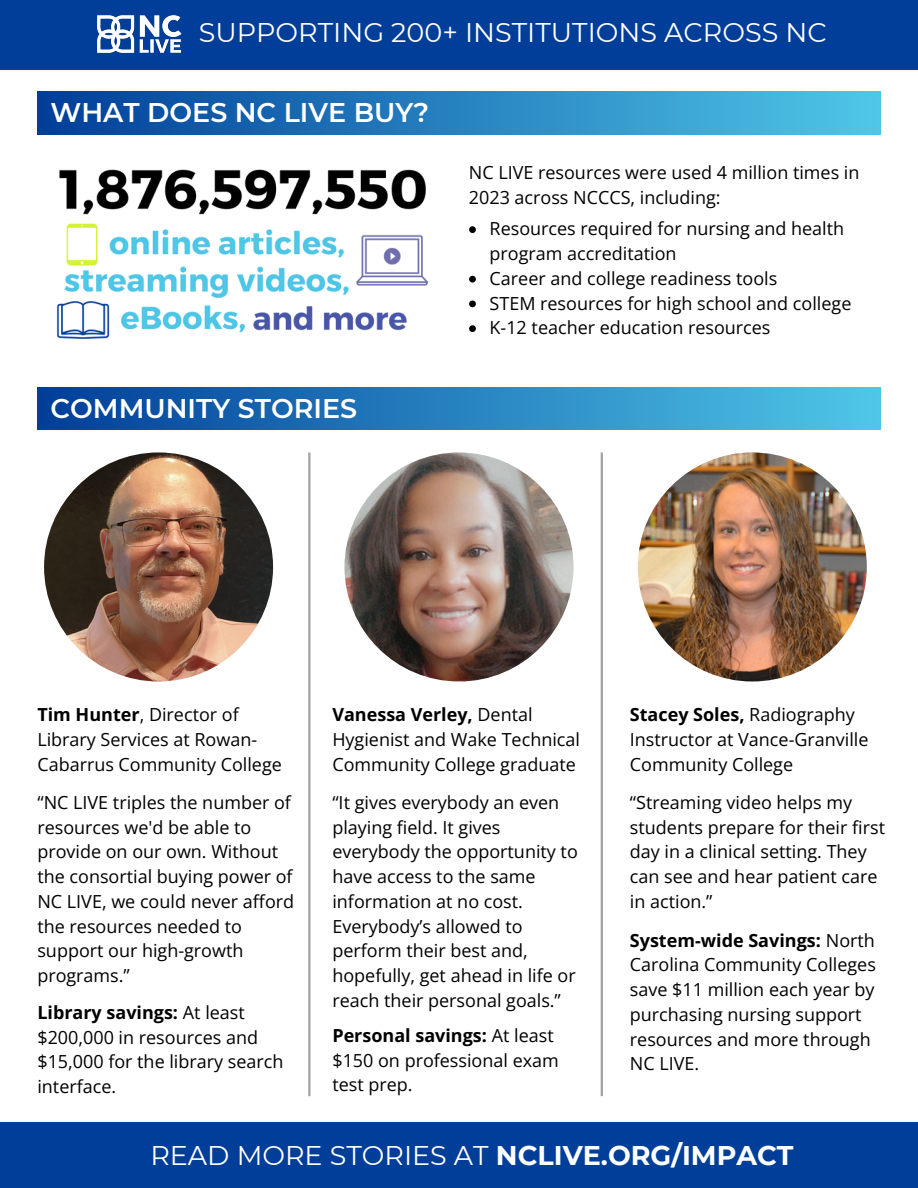
<style>
.page{position:relative;width:918px;height:1188px;background:#fff}
.page>*{position:absolute;margin:0;border:0;box-sizing:border-box;transform-origin:0 0}
.t1{font:27px "Montserrat";color:#fff}
.t2{font:600 27px "Montserrat";color:#fff}
.t3{font:18px/24.8px "Open Sans";color:#000}
.s1{font-weight:700}
</style>
<div class="page">
<div style="left:0;top:0;width:918px;height:69px;background:#003e99"></div>
<div style="left:0;top:1122px;width:918px;height:66px;background:#003e99"></div>
<img style="left:97px;top:15px;width:85px;height:38px">
<img style="left:56px;top:169px;width:373px;height:170px">
<div style="left:37px;top:92px;width:844px;height:42px;background:linear-gradient(to right,#003e99,#4fc7e7)"></div>
<div style="left:37px;top:388px;width:844px;height:42px;background:linear-gradient(to right,#003e99,#4fc7e7)"></div>
<img style="left:44px;top:452px;width:229px;height:230px;border-radius:50%">
<hr style="left:308px;top:452px;width:3px;height:644px;background:#a2a2a2">
<hr style="left:601px;top:452px;width:2px;height:644px;background:#a2a2a2">
<img style="left:344px;top:452px;width:230px;height:230px;border-radius:50%">
<img style="left:638px;top:452px;width:229px;height:230px;border-radius:50%">
<svg style="left:469px;top:226px;width:7px;height:7px"></svg>
<svg style="left:469px;top:276px;width:7px;height:7px"></svg>
<svg style="left:469px;top:301px;width:7px;height:6px"></svg>
<svg style="left:469px;top:325px;width:7px;height:7px"></svg>
<h2 class="t1" style="left:199px;top:16px;width:629px">SUPPORTING 200+ INSTITUTIONS ACROSS NC</h2>
<p class="t2" style="left:51px;top:96px;width:380px">WHAT DOES NC LIVE BUY?</p>
<p class="t2" style="left:51px;top:392px;width:308px">COMMUNITY STORIES</p>
<p class="t3" style="left:469px;top:160px;width:392px">NC LIVE resources were used 4 million times in<br>2023 across NCCCS, including:</p>
<p class="t3" style="left:490px;top:216px;width:356px">Resources required for nursing and health program accreditation</p>
<p class="t3" style="left:490px;top:265px;width:289px">Career and college readiness tools</p>
<h1 class="t3" style="left:490px;top:290px;width:363px">STEM resources for high school and college</h1>
<p class="t3" style="left:490px;top:315px;width:282px">K-12 teacher education resources</p>
<p class="t3" style="left:37px;top:702px;width:246px"><span class="s1">Tim Hunter</span>, Director of<br>Library Services at Rowan-<br>Cabarrus Community College</p>
<p class="t3" style="left:37px;top:789px;width:258px">“NC LIVE triples the number of resources we'd be able to provide on our own. Without the consortial buying power of<br>NC LIVE, we could never afford the resources needed to support our high-growth programs.”</p>
<p class="t3" style="left:37px;top:1000px;width:248px"><span class="s1">Library savings:</span> At least $200,000 in resources and $15,000 for the library search interface.</p>
<p class="t3" style="left:332px;top:702px;width:249px"><span class="s1">Vanessa Verley,</span> Dental<br>Hygienist and Wake Technical<br>Community College graduate</p>
<p class="t3" style="left:332px;top:789px;width:247px">“It gives everybody an even playing field. It gives everybody the opportunity to have access to the same information at no cost.<br>Everybody’s allowed to perform their best and, hopefully, get ahead in life or reach their personal goals.”</p>
<p class="t3" style="left:332px;top:1023px;width:228px"><span class="s1">Personal savings:</span> At least $150 on professional exam test prep.</p>
<p class="t3" style="left:630px;top:702px;width:240px"><span class="s1">Stacey Soles,</span> Radiography<br>Instructor at Vance-Granville<br>Community College</p>
<p class="t3" style="left:630px;top:789px;width:257px">“Streaming video helps my students prepare for their first day in a clinical setting. They can see and hear patient care in action.”</p>
<p class="t3" style="left:630px;top:927px;width:248px"><span class="s1">System-wide Savings:</span> North<br>Carolina Community Colleges save $11 million each year by purchasing nursing support resources and more through<br>NC LIVE.</p>
<p class="t1" style="left:150px;top:1139px;width:645px">READ MORE STORIES AT <span class="s1">NCLIVE.ORG/IMPACT</span></p>
</div>
